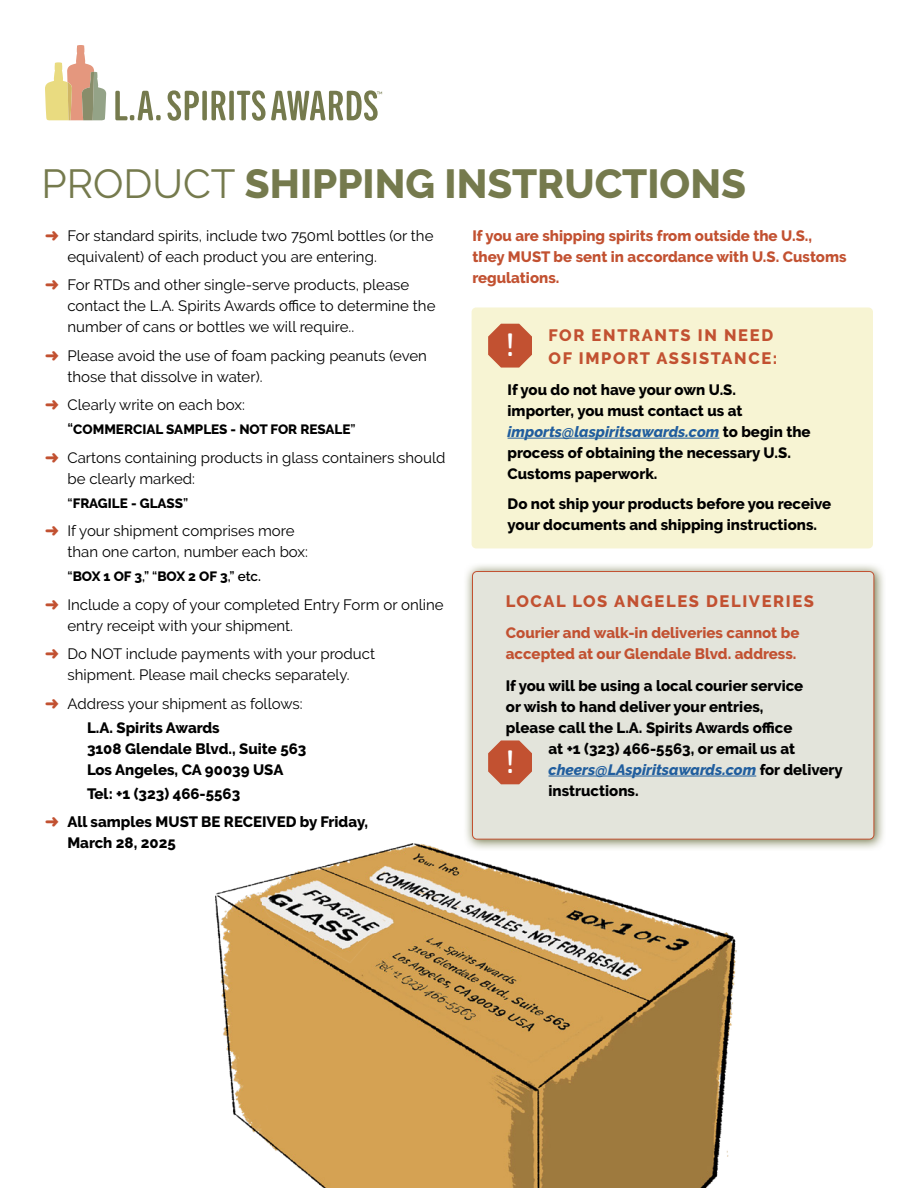
<style>
.page{position:relative;width:918px;height:1188px;background:#fff}
.page>*{position:absolute;margin:0;border:0;box-sizing:border-box;transform-origin:0 0}
.t1{font:800 40.5px "Raleway";color:#757a4d}
.Category_-_Lighter_Rule{font:31.5px "Trade Gothic Next SR Pro Bd Cm";color:#fff}
.Basic_Body_Text{font:800 16.5px/22.5px "Raleway";letter-spacing:.1em;color:#c25131}
.Basic_Body_Text-2{font:15px/21px "Raleway";color:#000}
.Basic_Body_Text-3{font:800 15px/21px "Raleway";color:#000}
.Basic_Body_Text-4{font:800 15px/21px "Raleway";color:#c25131}
.Basic_Body_Text-5{font:italic 800 15px "Raleway";color:#215e9e}
.Basic_Body_Text-6{font:800 13.5px "Raleway";color:#000}
.s1{font-weight:400}
.s2{color:#c25131}
.s3{font-weight:600;font-size:15px}
.s4{font-weight:600}
.s5{font-style:italic;color:#215e9e}
.s6{font-style:normal;color:#000}
</style>
<div class="page">
<div style="left:472px;top:308px;width:401px;height:240px;background:#f7f4d3;border-radius:4px"></div>
<hr style="left:508px;top:438px;width:211px;height:1px;background:#215e9e">
<svg style="left:488px;top:324px;width:44px;height:44px"></svg>
<svg style="left:466px;top:565px;width:418px;height:284px;background:#d6d5c8"></svg>
<div style="left:472px;top:572px;width:402px;height:267px;background:#e3e4db;border-radius:4px"></div>
<hr style="left:548px;top:776px;width:208px;height:1px;background:#215e9e">
<div style="left:472px;top:571px;width:402px;height:269px;border:1px solid #c25131;border-radius:4px"></div>
<svg style="left:488px;top:740px;width:44px;height:44px"></svg>
<img style="left:216px;top:843px;width:526px;height:345px">
<svg style="left:115px;top:91px;width:46px;height:29px"></svg>
<svg style="left:167px;top:90px;width:32px;height:31px"></svg>
<div style="left:202px;top:91px;width:5px;height:29px;background:#757a4d;border-radius:2px"></div>
<svg style="left:211px;top:91px;width:15px;height:29px"></svg>
<div style="left:229px;top:91px;width:5px;height:29px;background:#757a4d;border-radius:2px"></div>
<svg style="left:45px;top:45px;width:61px;height:75px"></svg>
<svg style="left:237px;top:90px;width:145px;height:31px"></svg>
<p class="t1" style="left:42px;top:161px;width:706px"><span class="s1">PRODUCT</span> SHIPPING INSTRUCTIONS</p>
<p class="Basic_Body_Text-2" style="left:68px;top:225px;width:367px;text-indent:-22px"><span class="s2">➜</span> For standard spirits, include two 750ml bottles (or the equivalent) of each product you are entering.</p>
<p class="Basic_Body_Text-2" style="left:68px;top:274px;width:369px;text-indent:-22px"><span class="s2">➜</span> For RTDs and other single-serve products, please contact the L.A. Spirits Awards office to determine the number of cans or bottles we will require..</p>
<p class="Basic_Body_Text-2" style="left:68px;top:345px;width:361px;text-indent:-22px"><span class="s2">➜</span> Please avoid the use of foam packing peanuts (even those that dissolve in water).</p>
<p class="Basic_Body_Text-2" style="left:45px;top:394px;width:201px"><span class="s2">➜</span> Clearly write on each box:</p>
<p class="Basic_Body_Text-6" style="left:68px;top:422px;width:290px"><span class="s3">“</span>COMMERCIAL SAMPLES - NOT FOR RESALE<span class="s4">”</span></p>
<p class="Basic_Body_Text-2" style="left:68px;top:447px;width:380px;text-indent:-22px"><span class="s2">➜</span> Cartons containing products in glass containers should be clearly marked:</p>
<p class="Basic_Body_Text-6" style="left:68px;top:495px;width:122px"><span class="s4">“</span>FRAGILE - GLASS<span class="s4">”</span></p>
<p class="Basic_Body_Text-2" style="left:68px;top:520px;width:242px;text-indent:-22px"><span class="s2">➜</span> If your shipment comprises more than one carton, number each box:</p>
<p class="Basic_Body_Text-6" style="left:68px;top:569px;width:195px"><span class="s4">“</span>BOX 1 OF 3<span class="s4">,” “</span>BOX 2 OF 3<span class="s4">,” etc.</span></p>
<p class="Basic_Body_Text-2" style="left:68px;top:594px;width:378px;text-indent:-22px"><span class="s2">➜</span> Include a copy of your completed Entry Form or online entry receipt with your shipment.</p>
<p class="Basic_Body_Text-2" style="left:45px;top:643px;width:332px;text-align:center"><span class="s2">➜</span> Do NOT include payments with your product shipment. Please mail checks separately.</p>
<p class="Basic_Body_Text-2" style="left:45px;top:693px;width:259px"><span class="s2">➜</span> Address your shipment as follows:</p>
<p class="Basic_Body_Text-3" style="left:87px;top:717px;width:221px">L.A. Spirits Awards<br>3108 Glendale Blvd., Suite 563<br>Los Angeles, CA 90039 USA</p>
<p class="Basic_Body_Text-3" style="left:87px;top:783px;width:155px">Tel: +1 (323) 466-5563</p>
<p class="Basic_Body_Text-3" style="left:68px;top:811px;width:302px;text-indent:-22px"><span class="s2">➜</span> All samples MUST BE RECEIVED by Friday,<br>March 28, 2025</p>
<p class="Basic_Body_Text-4" style="left:472px;top:225px;width:376px">If you are shipping spirits from outside the U.S., they MUST be sent in accordance with U.S. Customs regulations.</p>
<p class="Basic_Body_Text" style="left:548px;top:324px;width:230px">FOR ENTRANTS IN NEED<br>OF IMPORT ASSISTANCE:</p>
<p class="Basic_Body_Text-3" style="left:508px;top:379px;width:305px">If you do not have your own U.S.<br>importer, you must contact us at <span class="s5">imports@laspiritsawards.com</span> to begin the process of obtaining the necessary U.S.<br>Customs paperwork.</p>
<p class="Basic_Body_Text-3" style="left:508px;top:493px;width:325px">Do not ship your products before you receive your documents and shipping instructions.</p>
<p class="Category_-_Lighter_Rule" style="left:508px;top:324px;width:7px">!</p>
<p class="Basic_Body_Text" style="left:506px;top:590px;width:310px">LOCAL LOS ANGELES DELIVERIES</p>
<p class="Basic_Body_Text-4" style="left:506px;top:623px;width:295px">Courier and walk-in deliveries cannot be accepted at our Glendale Blvd. address.</p>
<p class="Basic_Body_Text-3" style="left:506px;top:675px;width:299px">If you will be using a local courier service</p>
<p class="Basic_Body_Text-3" style="left:506px;top:696px;width:259px">or wish to hand deliver your entries,</p>
<p class="Basic_Body_Text-3" style="left:506px;top:717px;width:288px">please call the L.A. Spirits Awards office</p>
<p class="Basic_Body_Text-3" style="left:548px;top:738px;width:248px">at +1 (323) 466-5563, or email us at</p>
<p class="Basic_Body_Text-5" style="left:548px;top:761px;width:296px">cheers@LAspiritsawards.com <span class="s6">for delivery</span></p>
<p class="Basic_Body_Text-3" style="left:548px;top:780px;width:92px">instructions.</p>
<p class="Category_-_Lighter_Rule" style="left:508px;top:740px;width:7px">!</p>
</div>
